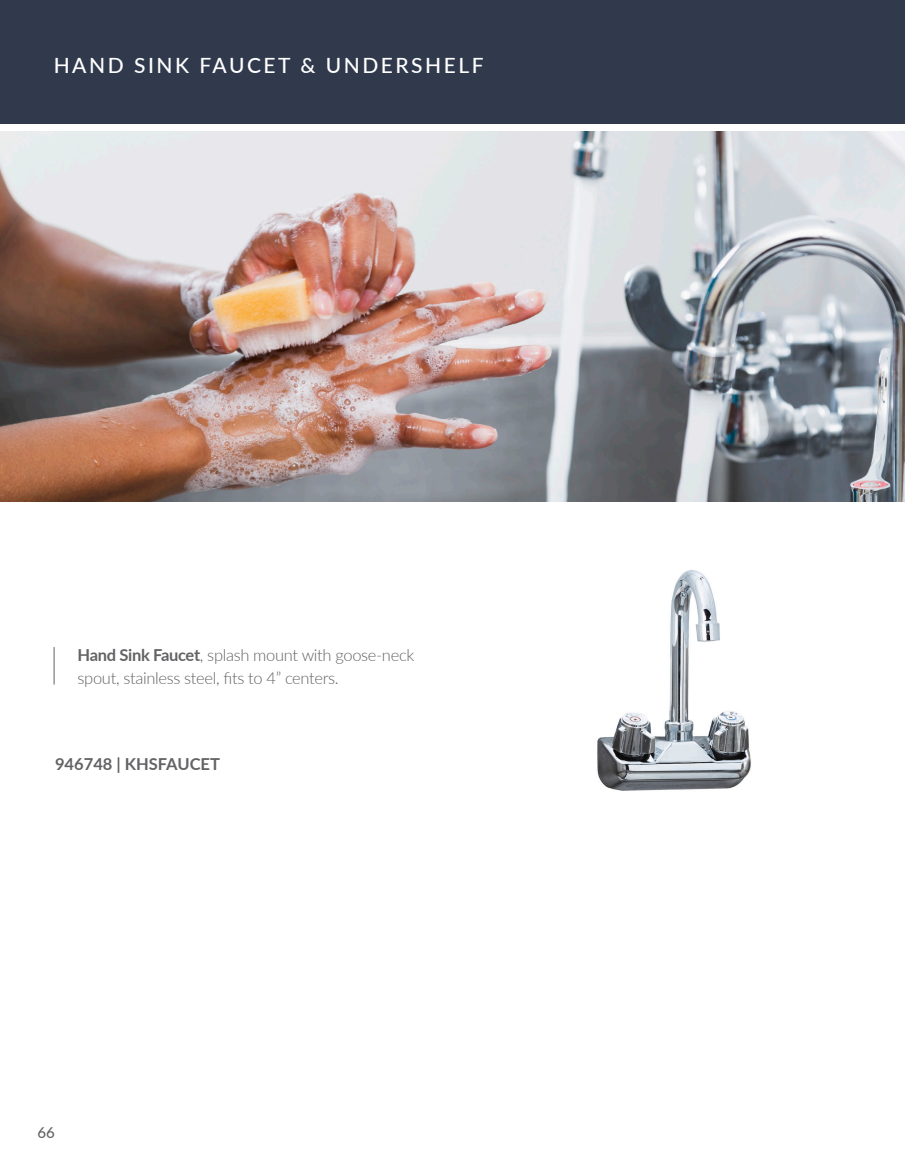
<style>
.page{position:relative;width:905px;height:1175px;background:#fff}
.page>*{position:absolute;margin:0;border:0;box-sizing:border-box;transform-origin:0 0}
.t1{font:500 21px "Lato";letter-spacing:.12em;color:#fff}
.t2{font:300 16.5px/22.5px "Lato";letter-spacing:-.02em;color:#636366}
.Paragraph_Style_1{font:700 16.5px "Lato";color:#636366}
.t3{font:500 15px "Lato";color:#636366}
.s1{font-weight:700}
</style>
<div class="page">
<div style="left:0;top:0;width:904px;height:123px;background:#313a4d"></div>
<img style="left:0;top:131px;width:904px;height:371px">
<hr style="left:54px;top:647px;width:1px;height:37px;background:#636366">
<img style="left:597px;top:570px;width:154px;height:221px">
<hr style="left:904px;top:131px;width:1px;height:371px;background:#ed028c">
<p class="t1" style="left:54px;top:51px;width:431px">HAND SINK FAUCET &amp; UNDERSHELF</p>
<p class="t2" style="left:78px;top:643px;width:338px"><span class="s1">Hand Sink Faucet</span>, splash mount with goose-neck spout, stainless steel, fits to 4” centers.</p>
<p class="Paragraph_Style_1" style="left:55px;top:752px;width:166px">946748 | KHSFAUCET</p>
<p class="t3" style="left:38px;top:1122px;width:19px">66</p>
</div>
